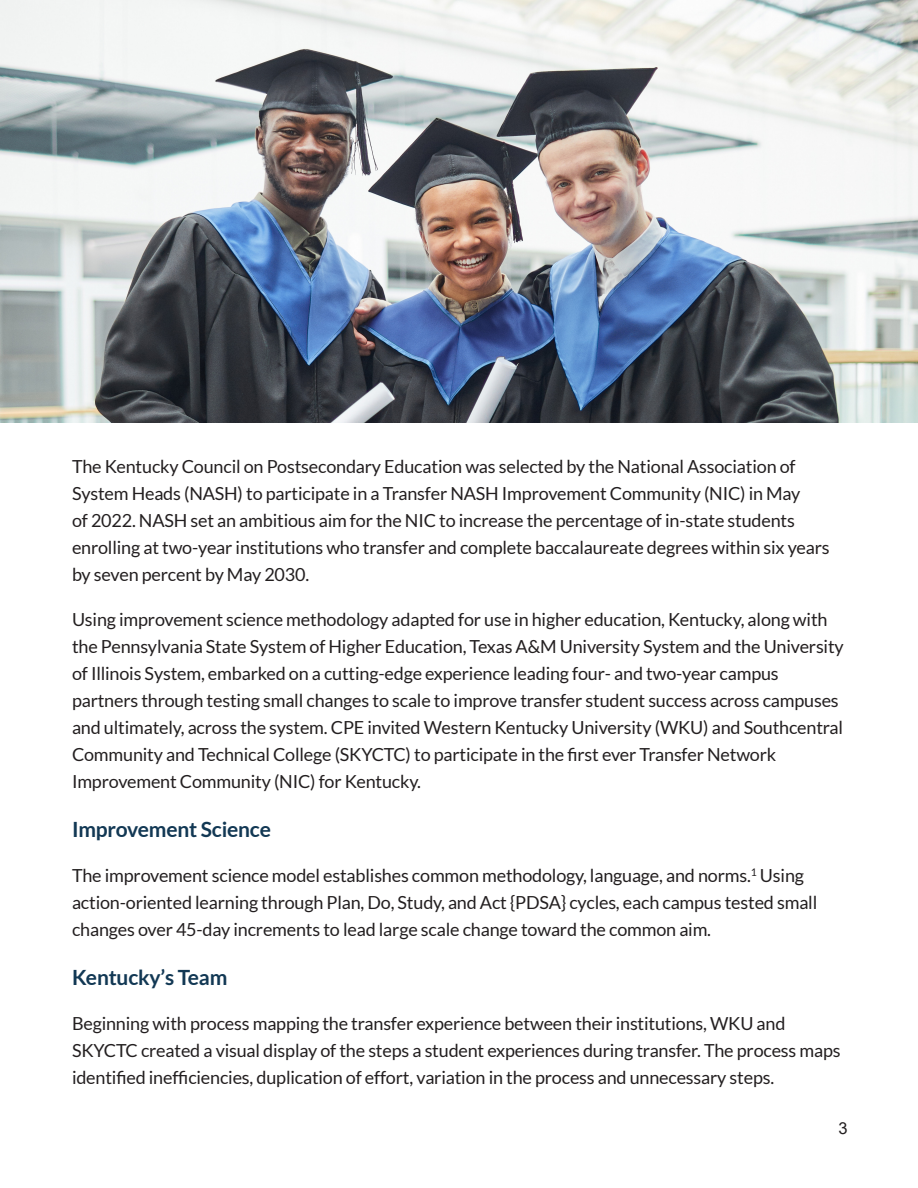
<style>
.page{position:relative;width:918px;height:1188px;background:#fff}
.page>*{position:absolute;margin:0;border:0;box-sizing:border-box;transform-origin:0 0}
.Heading{font:700 21px "Lato";letter-spacing:-.01em;color:#123854}
.Paragraph{font:18px/27px "Lato";letter-spacing:-.01em;color:#231f20}
.t1{font:16.5px "Arial";color:#231f20}
</style>
<div class="page">
<img style="left:0;top:0;width:918px;height:423px">
<p class="Paragraph" style="left:72px;top:453px;width:759px">The Kentucky Council on Postsecondary Education was selected by the National Association of System Heads (NASH) to participate in a Transfer NASH Improvement Community (NIC) in May<br>of 2022. NASH set an ambitious aim for the NIC to increase the percentage of in-state students enrolling at two-year institutions who transfer and complete baccalaureate degrees within six years by seven percent by May 2030.</p>
<p class="Paragraph" style="left:72px;top:606px;width:773px">Using improvement science methodology adapted for use in higher education, Kentucky, along with the Pennsylvania State System of Higher Education, Texas A&amp;M University System and the University of Illinois System, embarked on a cutting-edge experience leading four- and two-year campus partners through testing small changes to scale to improve transfer student success across campuses and ultimately, across the system. CPE invited Western Kentucky University (WKU) and Southcentral Community and Technical College (SKYCTC) to participate in the first ever Transfer Network Improvement Community (NIC) for Kentucky.</p>
<p class="Heading" style="left:72px;top:817px;width:200px">Improvement Science</p>
<p class="Paragraph" style="left:72px;top:862px;width:747px">The improvement science model establishes common methodology, language, and norms.<sup>1</sup> Using action-oriented learning through Plan, Do, Study, and Act {PDSA} cycles, each campus tested small changes over 45-day increments to lead large scale change toward the common aim.</p>
<p class="Heading" style="left:72px;top:965px;width:157px">Kentucky’s Team</p>
<p class="Paragraph" style="left:72px;top:1010px;width:770px">Beginning with process mapping the transfer experience between their institutions, WKU and<br>SKYCTC created a visual display of the steps a student experiences during transfer. The process maps identified inefficiencies, duplication of effort, variation in the process and unnecessary steps.</p>
<p class="t1" style="left:839px;top:1117px;width:11px">3</p>
</div>
